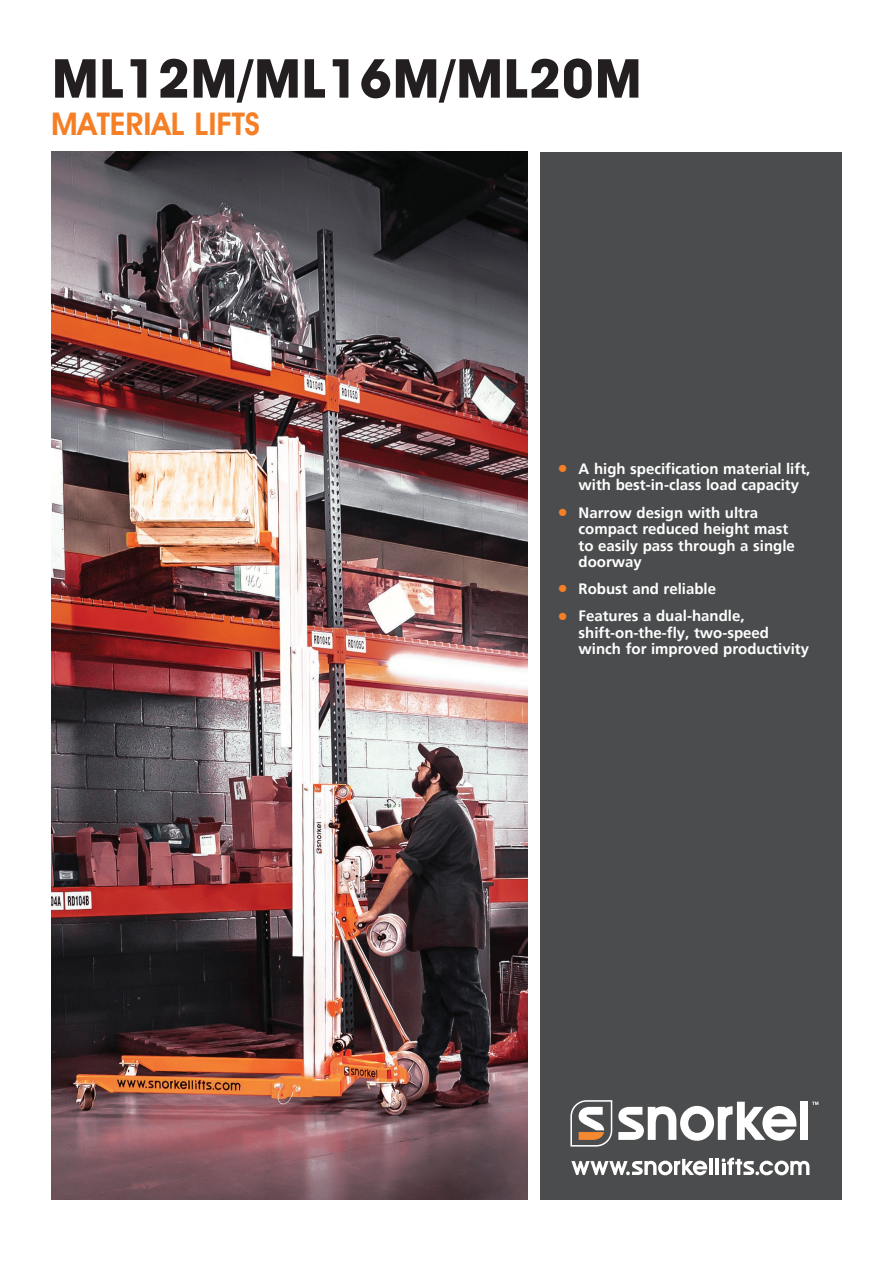
<style>
.page{position:relative;width:893px;height:1263px;background:#fff}
.page>*{position:absolute;margin:0;border:0;box-sizing:border-box;transform-origin:0 0}
.t1{font:700 54px "Avant Garde IT Cby BT";letter-spacing:.02em;color:#231f20}
.t2{font:600 31.5px "Avant Garde IT Cby BT";color:#f47f26}
.t3{font:700 15px/16.5px "Frutiger";color:#fff}
.s1{font-size:21px;color:#f47f26}
</style>
<div class="page">
<div style="left:540px;top:152px;width:301px;height:1047px;background:#4b4c4d"></div>
<hr style="left:709px;top:1159px;width:3px;height:16px;background:#fff">
<hr style="left:716px;top:1159px;width:3px;height:16px;background:#fff">
<svg style="left:571px;top:1159px;width:136px;height:16px"></svg>
<svg style="left:722px;top:1157px;width:87px;height:18px"></svg>
<svg style="left:812px;top:1102px;width:6px;height:3px"></svg>
<div style="left:800px;top:1102px;width:8px;height:38px;background:#fff"></div>
<svg style="left:618px;top:1102px;width:178px;height:39px"></svg>
<svg style="left:570px;top:1100px;width:42px;height:46px"></svg>
<img style="left:51px;top:152px;width:477px;height:1047px">
<p class="t1" style="left:52px;top:46px;width:591px">ML12M/ML16M/ML20M</p>
<p class="t2" style="left:51px;top:105px;width:211px">MATERIAL LIFTS</p>
<p class="t3" style="left:579px;top:460px;width:233px;text-indent:-21px"><span class="s1">•</span> A high specification material lift, with best-in-class load capacity</p>
<p class="t3" style="left:579px;top:504px;width:218px;text-indent:-21px"><span class="s1">•</span> Narrow design with ultra compact reduced height mast to easily pass through a single doorway</p>
<p class="t3" style="left:557px;top:581px;width:160px"><span class="s1">•</span> Robust and reliable</p>
<p class="t3" style="left:579px;top:608px;width:232px;text-indent:-21px"><span class="s1">•</span> Features a dual-handle, shift-on-the-fly, two-speed winch for improved productivity</p>
</div>
